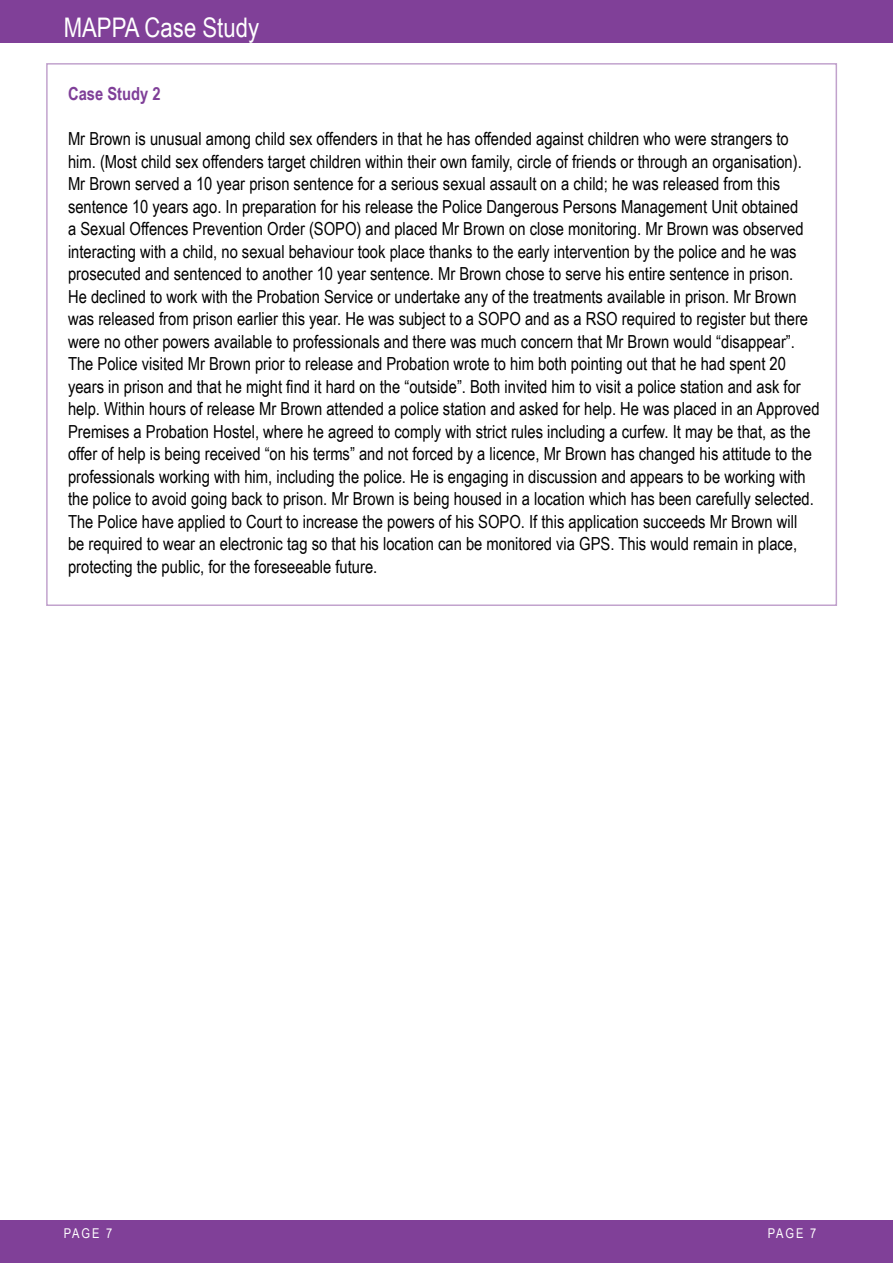
<style>
.page{position:relative;width:893px;height:1263px;background:#fff}
.page>*{position:absolute;margin:0;border:0;box-sizing:border-box;transform-origin:0 0}
.t1{font:27px "Arial Narrow";color:#fff}
.t2{font:18px/22.5px "Arial Narrow";color:#000}
.t3{font:700 18px "Arial Narrow";color:#7f3f98}
.t4{font:13.5px "Arial Narrow";letter-spacing:.14em;color:#fff}
</style>
<div class="page">
<div style="left:0;top:0;width:893px;height:43px;background:#804098"></div>
<div style="left:0;top:1220px;width:893px;height:43px;background:#804098"></div>
<h1 class="t1" style="left:64px;top:12px;width:197px">MAPPA Case Study</h1>
<p class="t3" style="left:68px;top:83px;width:94px">Case Study 2</p>
<p class="t2" style="left:68px;top:127px;width:753px">Mr Brown is unusual among child sex offenders in that he has offended against children who were strangers to him. (Most child sex offenders target children within their own family, circle of friends or through an organisation).<br>Mr Brown served a 10 year prison sentence for a serious sexual assault on a child; he was released from this sentence 10 years ago. In preparation for his release the Police Dangerous Persons Management Unit obtained<br>a Sexual Offences Prevention Order (SOPO) and placed Mr Brown on close monitoring. Mr Brown was observed interacting with a child, no sexual behaviour took place thanks to the early intervention by the police and he was prosecuted and sentenced to another 10 year sentence. Mr Brown chose to serve his entire sentence in prison.<br>He declined to work with the Probation Service or undertake any of the treatments available in prison. Mr Brown was released from prison earlier this year. He was subject to a SOPO and as a RSO required to register but there were no other powers available to professionals and there was much concern that Mr Brown would “disappear”.<br>The Police visited Mr Brown prior to release and Probation wrote to him both pointing out that he had spent 20 years in prison and that he might find it hard on the “outside”. Both invited him to visit a police station and ask for help. Within hours of release Mr Brown attended a police station and asked for help. He was placed in an Approved Premises a Probation Hostel, where he agreed to comply with strict rules including a curfew. It may be that, as the offer of help is being received “on his terms” and not forced by a licence, Mr Brown has changed his attitude to the professionals working with him, including the police. He is engaging in discussion and appears to be working with the police to avoid going back to prison. Mr Brown is being housed in a location which has been carefully selected.<br>The Police have applied to Court to increase the powers of his SOPO. If this application succeeds Mr Brown will<br>be required to wear an electronic tag so that his location can be monitored via GPS. This would remain in place, protecting the public, for the foreseeable future.</p>
<p class="t4" style="left:64px;top:1225px;width:50px">PAGE 7</p>
<p class="t4" style="left:768px;top:1225px;width:50px">PAGE 7</p>
</div>
